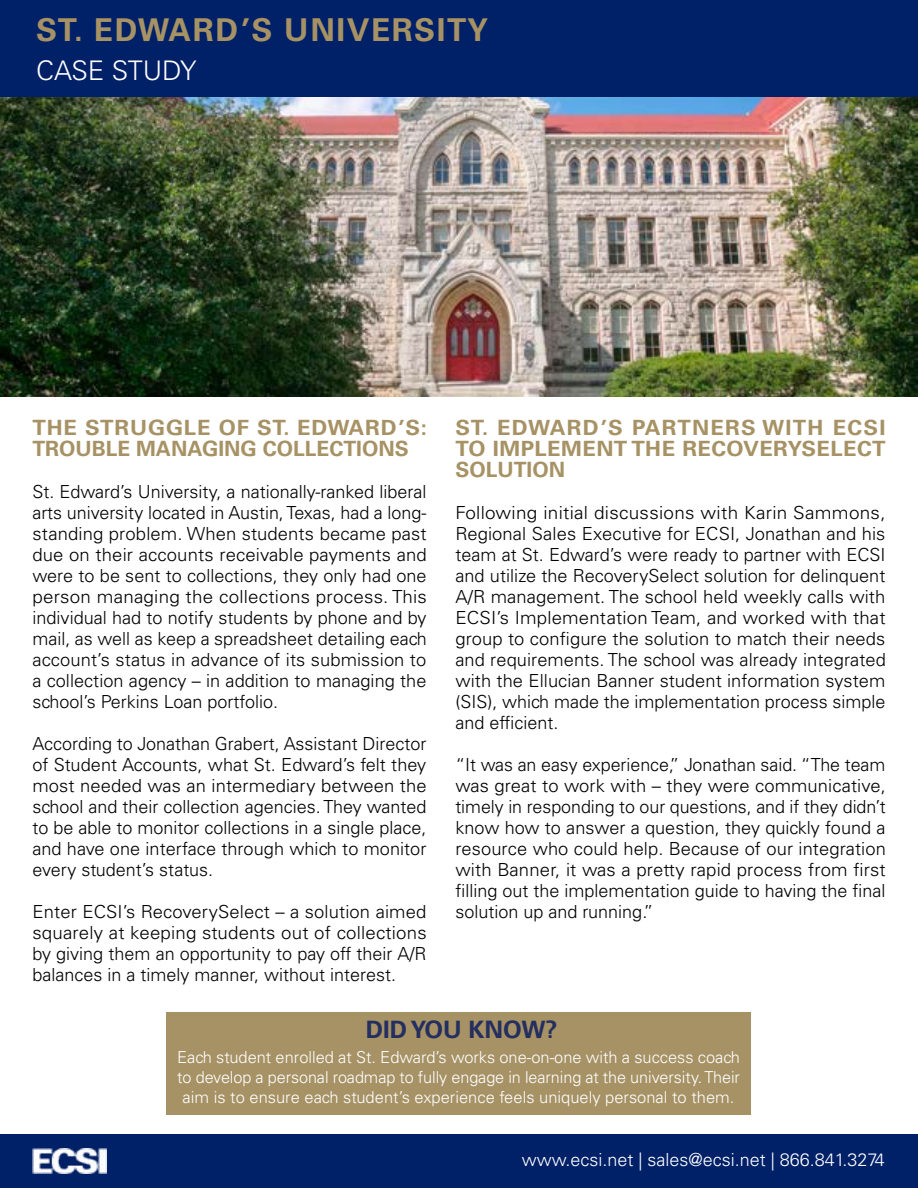
<style>
.page{position:relative;width:918px;height:1188px;background:#fff}
.page>*{position:absolute;margin:0;border:0;box-sizing:border-box;transform-origin:0 0}
.t1{font:700 31.5px "Univers LT Std";letter-spacing:.05em;color:#a69264}
.t2{font:300 27px "Univers LT Std";color:#fff}
.t3{font:700 24px "Univers LT Std";color:#242f5f}
.t4{font:700 21px/21px "Univers LT Std";letter-spacing:.02em;color:#a69264;text-align:justify;scale:1.05 1}
.t5{font:700 21px/21px "Univers LT Std";color:#a69264;scale:1.05 1}
.t6{font:300 18px/21px "Univers LT Std";color:#000;text-align:justify}
.t7{font:300 18px/21px "Univers LT Std";color:#000;text-align:justify;scale:1.05 1}
.t8{font:300 18px "Univers LT Std";color:#fff}
.t9{font:300 16.5px/19.8px "Univers LT Std";color:#fff;text-align:center}
</style>
<div class="page">
<div style="left:0;top:1134px;width:918px;height:54px;background:#002068"></div>
<div style="left:0;top:0;width:918px;height:101px;background:#002068"></div>
<img style="left:32px;top:1148px;width:74px;height:26px">
<img style="left:0;top:98px;width:918px;height:299px">
<div style="left:166px;top:1012px;width:586px;height:102px;background:#a69265"></div>
<h1 class="t1" style="left:36px;top:11px;width:454px">ST. EDWARD’S UNIVERSITY</h1>
<h2 class="t2" style="left:36px;top:54px;width:162px">CASE STUDY</h2>
<p class="t5" style="left:32px;top:417px;width:377px">THE STRUGGLE OF ST. EDWARD’S:<br>TROUBLE MANAGING COLLECTIONS</p>
<p class="t6" style="left:32px;top:481px;width:396px">St. Edward’s University, a nationally-ranked liberal arts university located in Austin, Texas, had a long&shy;standing problem. When students became past due on their accounts receivable payments and were to be sent to collections, they only had one person managing the collections process. This individual had to notify students by phone and by mail, as well as keep a spreadsheet detailing each account’s status in advance of its submission to a collection agency – in addition to managing the school’s Perkins Loan portfolio.</p>
<p class="t6" style="left:32px;top:733px;width:396px">According to Jonathan Grabert, Assistant Director of Student Accounts, what St. Edward’s felt they most needed was an intermediary between the school and their collection agencies. They wanted to be able to monitor collections in a single place, and have one interface through which to monitor every student’s status.</p>
<p class="t6" style="left:32px;top:901px;width:396px">Enter ECSI’s RecoverySelect – a solution aimed squarely at keeping students out of collections by giving them an opportunity to pay off their A/R balances in a timely manner, without interest.</p>
<p class="t4" style="left:455px;top:417px;width:411px">ST. EDWARD’S PARTNERS WITH ECSI TO IMPLEMENT THE RECOVERYSELECT SOLUTION</p>
<p class="t7" style="left:455px;top:502px;width:411px">Following initial discussions with Karin Sammons, Regional Sales Executive for ECSI, Jonathan and his team at St. Edward’s were ready to partner with ECSI and utilize the RecoverySelect solution for delinquent A/R management. The school held weekly calls with ECSI’s Implementation Team, and worked with that group to configure the solution to match their needs and requirements. The school was already integrated with the Ellucian Banner student information system (SIS), which made the implementation process simple and efficient.</p>
<p class="t6" style="left:455px;top:754px;width:432px">“It was an easy experience,” Jonathan said. “The team was great to work with – they were communicative, timely in responding to our questions, and if they didn’t know how to answer a question, they quickly found a resource who could help. Because of our integration with Banner, it was a pretty rapid process from first filling out the implementation guide to having the final solution up and running.”</p>
<h3 class="t3" style="left:366px;top:1015px;width:193px">DID YOU KNOW?</h3>
<p class="t9" style="left:177px;top:1047px;width:564px">Each student enrolled at St. Edward’s works one-on-one with a success coach to develop a personal roadmap to fully engage in learning at the university. Their aim is to ensure each student’s experience feels uniquely personal to them.</p>
<p class="t8" style="left:522px;top:1148px;width:365px">www.ecsi.net | sales@ecsi.net | 866.841.3274</p>
</div>
